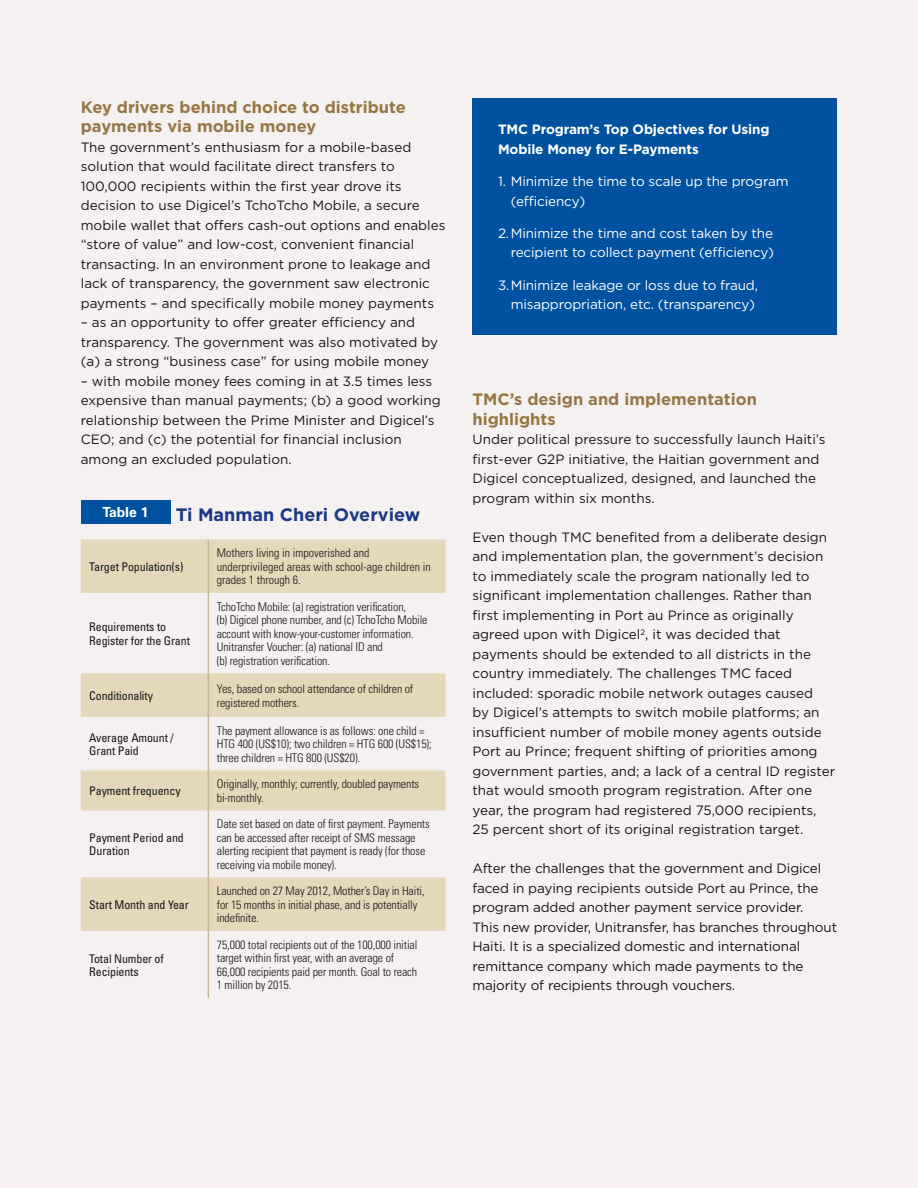
<style>
.page{position:relative;width:918px;height:1188px;background:#f5f1f0}
.page>*{position:absolute;margin:0;border:0;box-sizing:border-box;transform-origin:0 0}
.Table_head{font:700 18px "Gotham";color:#1b3984}
.t1{font:700 16.5px/19.5px "Gotham";color:#967644}
.t2{font:700 13.95px "Univers";color:#fff}
.Text{font:13.5px/19.5px "Gotham";color:#181716}
.t3{font:13.5px/19.5px "Gotham";letter-spacing:-.01em;color:#fff;text-align:right}
.t4{font:700 13.5px/19.5px "Gotham";letter-spacing:-.01em;color:#fff}
.table_text{font:300 condensed 12px/13.5px "Univers";letter-spacing:-.01em;color:#181716}
.table_text-2{font:condensed 12px/13.5px "Univers";letter-spacing:-.01em;color:#181716}
</style>
<div class="page">
<div style="left:81px;top:500px;width:89px;height:24px;background:#0052a0"></div>
<svg style="left:81px;top:539px;width:365px;height:392px"></svg>
<hr style="left:208px;top:593px;width:1px;height:80px;background:#c7b59a">
<hr style="left:208px;top:673px;width:1px;height:44px;background:#c7b59a">
<hr style="left:208px;top:717px;width:1px;height:53px;background:#c7b59a">
<hr style="left:208px;top:770px;width:1px;height:40px;background:#c7b59a">
<hr style="left:208px;top:810px;width:1px;height:67px;background:#c7b59a">
<hr style="left:208px;top:877px;width:1px;height:54px;background:#c7b59a">
<hr style="left:208px;top:931px;width:1px;height:67px;background:#c7b59a">
<hr style="left:208px;top:539px;width:1px;height:54px;background:#c7b59a">
<div style="left:472px;top:98px;width:365px;height:237px;background:#0052a0"></div>
<p class="t1" style="left:81px;top:97px;width:327px">Key drivers behind choice to distribute payments via mobile money</p>
<p class="Text" style="left:81px;top:137px;width:366px">The government’s enthusiasm for a mobile-based solution that would facilitate direct transfers to 100,000 recipients within the first year drove its decision to use Digicel’s TchoTcho Mobile, a secure mobile wallet that offers cash-out options and enables “store of value” and low-cost, convenient financial transacting. In an environment prone to leakage and lack of transparency, the government saw electronic payments – and specifically mobile money payments</p>
<p class="Text" style="left:81px;top:312px;width:359px">– as an opportunity to offer greater efficiency and transparency. The government was also motivated by (a) a strong “business case” for using mobile money</p>
<p class="Text" style="left:81px;top:371px;width:361px">– with mobile money fees coming in at 3.5 times less expensive than manual payments; (b) a good working relationship between the Prime Minister and Digicel’s CEO; and (c) the potential for financial inclusion among an excluded population.</p>
<p class="t2" style="left:103px;top:504px;width:47px">Table 1</p>
<p class="Table_head" style="left:176px;top:502px;width:246px">Ti Manman Cheri Overview</p>
<p class="table_text-2" style="left:89px;top:560px;width:96px">Target Population(s)</p>
<p class="table_text-2" style="left:89px;top:620px;width:102px">Requirements to<br>Register for the Grant</p>
<p class="table_text" style="left:217px;top:546px;width:215px">Mothers living in impoverished and underprivileged areas with school-age children in grades 1 through 6.</p>
<p class="table_text" style="left:217px;top:600px;width:212px">TchoTcho Mobile: (a) registration verification,<br>(b) Digicel phone number, and (c) TchoTcho Mobile account with know-your-customer information.</p>
<p class="table_text" style="left:217px;top:640px;width:168px">Unitransfer Voucher: (a) national ID and (b) registration verification.</p>
<p class="table_text-2" style="left:89px;top:689px;width:65px">Conditionality</p>
<p class="table_text" style="left:217px;top:682px;width:198px">Yes, based on school attendance of children of registered mothers.</p>
<p class="table_text-2" style="left:89px;top:731px;width:86px">Average Amount /<br>Grant Paid</p>
<p class="table_text" style="left:217px;top:724px;width:216px">The payment allowance is as follows: one child =<br>HTG 400 (US$10); two children = HTG 600 (US$15); three children = HTG 800 (US$20).</p>
<p class="table_text-2" style="left:89px;top:784px;width:93px">Payment frequency</p>
<p class="table_text" style="left:217px;top:777px;width:204px">Originally, monthly; currently, doubled payments bi-monthly.</p>
<p class="table_text-2" style="left:89px;top:831px;width:96px">Payment Period and<br>Duration</p>
<p class="table_text" style="left:217px;top:817px;width:214px">Date set based on date of first payment. Payments can be accessed after receipt of SMS message alerting recipient that payment is ready (for those receiving via mobile money).</p>
<p class="table_text-2" style="left:89px;top:898px;width:101px">Start Month and Year</p>
<p class="table_text-2" style="left:89px;top:951px;width:76px">Total Number of<br>Recipients</p>
<p class="table_text" style="left:217px;top:885px;width:209px">Launched on 27 May 2012, Mother’s Day in Haiti, for 15 months in initial phase, and is potentially indefinite.</p>
<p class="table_text" style="left:217px;top:938px;width:202px">75,000 total recipients out of the 100,000 initial target within first year, with an average of 66,000 recipients paid per month. Goal to reach 1 million by 2015.</p>
<p class="t4" style="left:498px;top:120px;width:273px">TMC Program’s Top Objectives for Using<br>Mobile Money for E-Payments</p>
<p class="t3" style="left:511px;top:171px;width:279px;text-align:left;text-indent:-13px">1. Minimize the time to scale up the program (efficiency)</p>
<p class="t3" style="left:498px;top:223px;width:278px">2.Minimize the time and cost taken by the recipient to collect payment (efficiency)</p>
<p class="t3" style="left:498px;top:275px;width:262px">3.Minimize leakage or loss due to fraud, misappropriation, etc. (transparency)</p>
<p class="t1" style="left:472px;top:389px;width:286px">TMC’s design and implementation highlights</p>
<p class="Text" style="left:472px;top:429px;width:355px">Under political pressure to successfully launch Haiti’s first-ever G2P initiative, the Haitian government and Digicel conceptualized, designed, and launched the program within six months.</p>
<p class="Text" style="left:472px;top:527px;width:364px">Even though TMC benefited from a deliberate design and implementation plan, the government’s decision to immediately scale the program nationally led to significant implementation challenges. Rather than first implementing in Port au Prince as originally agreed upon with Digicel<sup>2</sup>, it was decided that payments should be extended to all districts in the country immediately. The challenges TMC faced included: sporadic mobile network outages caused<br>by Digicel’s attempts to switch mobile platforms; an insufficient number of mobile money agents outside Port au Prince; frequent shifting of priorities among government parties, and; a lack of a central ID register that would smooth program registration. After one year, the program had registered 75,000 recipients, 25 percent short of its original registration target.</p>
<p class="Text" style="left:472px;top:858px;width:366px">After the challenges that the government and Digicel faced in paying recipients outside Port au Prince, the program added another payment service provider.<br>This new provider, Unitransfer, has branches throughout Haiti. It is a specialized domestic and international remittance company which made payments to the majority of recipients through vouchers.</p>
</div>
